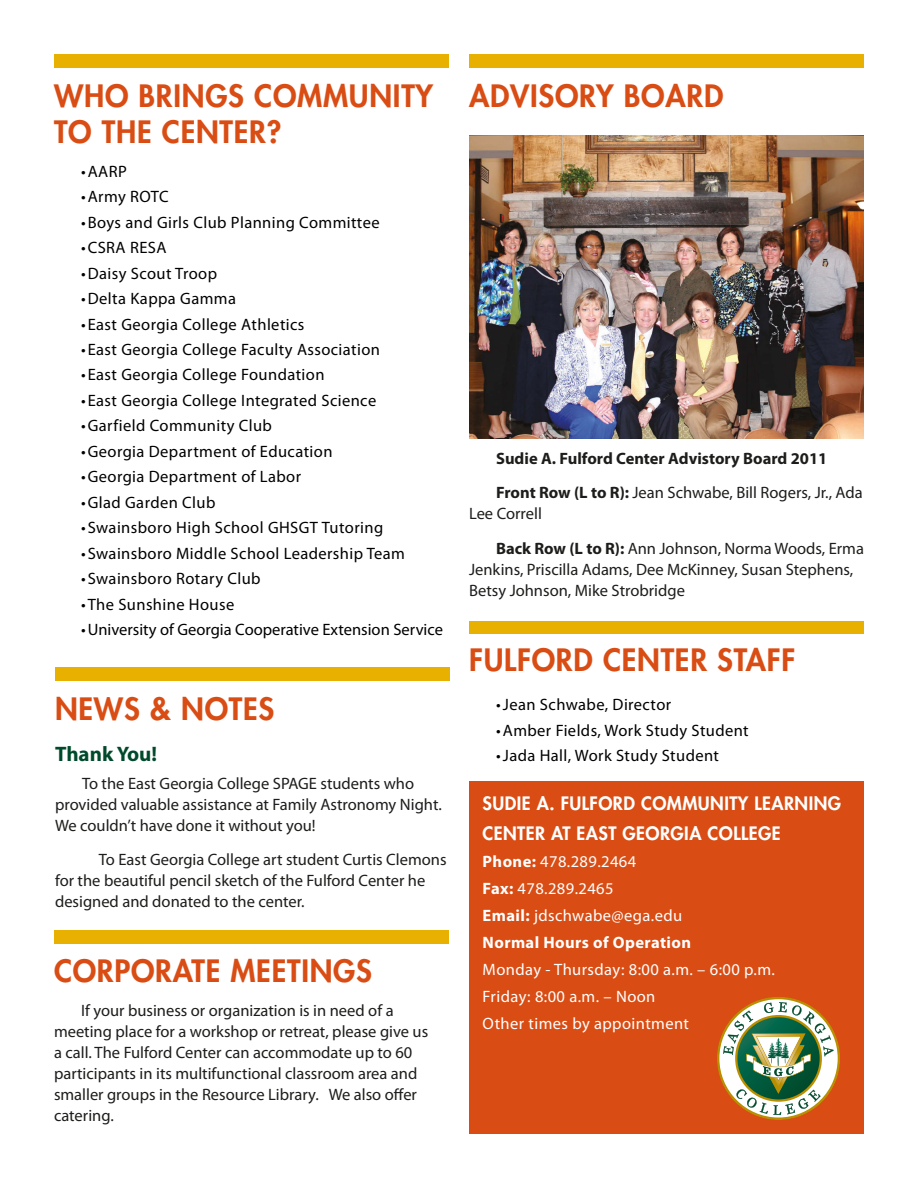
<style>
.page{position:relative;width:918px;height:1188px;background:#fff}
.page>*{position:absolute;margin:0;border:0;box-sizing:border-box;transform-origin:0 0}
.t1{font:800 30px "Futura Std";letter-spacing:.025em;color:#d94d14}
.t2{font:700 21px "Myriad Pro";color:#004a2c}
.t3{font:800 18px "Futura Std";letter-spacing:.025em;color:#fff}
.t4{font:16.5px/21px "Myriad Pro";color:#1d1d1b}
.t5{font:16.5px "Myriad Pro";letter-spacing:.025em;color:#000}
.t6{font:16.5px/27px "Myriad Pro";letter-spacing:.025em;color:#fff}
.t7{font:700 16.5px/34.5px "Myriad Pro";color:#1d1d1b}
.t8{font:16.5px "Myriad Pro";color:#000}
.s1{font-weight:400}
.s2{font-weight:700}
</style>
<div class="page">
<div style="left:469px;top:782px;width:395px;height:352px;background:#d94d14"></div>
<div style="left:54px;top:930px;width:395px;height:14px;background:#e8b000"></div>
<svg style="left:717px;top:997px;width:123px;height:123px"></svg>
<div style="left:469px;top:54px;width:395px;height:14px;background:#e8b000"></div>
<div style="left:55px;top:667px;width:395px;height:14px;background:#e8b000"></div>
<div style="left:54px;top:54px;width:395px;height:14px;background:#e8b000"></div>
<div style="left:469px;top:621px;width:395px;height:12px;background:#e8b000"></div>
<img style="left:469px;top:135px;width:395px;height:303px">
<h1 class="t1" style="left:54px;top:77px;width:268px">WHO BRINGS COMMU</h1>
<h1 class="t1" style="left:369px;top:77px;width:65px">NITY</h1>
<h1 class="t1" style="left:54px;top:113px;width:229px">TO THE CENTER?</h1>
<p class="t5" style="left:81px;top:161px;width:47px">• AARP</p>
<p class="t5" style="left:81px;top:186px;width:89px">• Army ROTC</p>
<p class="t5" style="left:81px;top:212px;width:300px">• Boys and Girls Club Planning Committee</p>
<p class="t5" style="left:81px;top:237px;width:87px">• CSRA RESA</p>
<p class="t5" style="left:81px;top:263px;width:138px">• Daisy Scout Troop</p>
<p class="t5" style="left:81px;top:288px;width:157px">• Delta Kappa Gamma</p>
<p class="t5" style="left:81px;top:314px;width:225px">• East Georgia College Athletics</p>
<p class="t5" style="left:81px;top:339px;width:300px">• East Georgia College Faculty Association</p>
<p class="t5" style="left:81px;top:365px;width:245px">• East Georgia College Foundation</p>
<p class="t5" style="left:81px;top:390px;width:297px">• East Georgia College Integrated Science</p>
<p class="t5" style="left:81px;top:416px;width:193px">• Garfield Community Club</p>
<p class="t5" style="left:81px;top:441px;width:253px">• Georgia Department of Education</p>
<p class="t5" style="left:81px;top:467px;width:222px">• Georgia Department of Labor</p>
<p class="t5" style="left:81px;top:492px;width:136px">• Glad Garden Club</p>
<p class="t5" style="left:81px;top:518px;width:304px">• Swainsboro High School GHSGT Tutoring</p>
<p class="t5" style="left:81px;top:543px;width:326px">• Swainsboro Middle School Leadership Team</p>
<p class="t5" style="left:81px;top:569px;width:181px">• Swainsboro Rotary Club</p>
<p class="t5" style="left:81px;top:594px;width:155px">• The Sunshine House</p>
<p class="t8" style="left:81px;top:620px;width:364px">• University of Georgia Cooperative Extension Service</p>
<h1 class="t1" style="left:55px;top:690px;width:146px">NEWS &amp; NOTES</h1>
<p class="t2" style="left:55px;top:742px;width:104px">Thank You!</p>
<p class="t4" style="left:55px;top:772px;width:388px;text-indent:27px">To the East Georgia College SPAGE students who provided valuable assistance at Family Astronomy Night.<br>We couldn’t have done it without you!</p>
<p class="t4" style="left:55px;top:849px;width:393px;text-indent:44px">To East Georgia College art student Curtis Clemons for the beautiful pencil sketch of the Fulford Center he designed and donated to the center.</p>
<h1 class="t1" style="left:54px;top:952px;width:319px">CORPORATE MEETINGS</h1>
<p class="t4" style="left:54px;top:1000px;width:376px;text-indent:27px">If your business or organization is in need of a meeting place for a workshop or retreat, please give us a call. The Fulford Center can accommodate up to 60 participants in its multifunctional classroom area and smaller groups in the Resource Library. We also offer catering.</p>
<h1 class="t1" style="left:469px;top:77px;width:40px">ADVISOR</h1>
<h1 class="t1" style="left:596px;top:77px;width:67px">Y BOARD</h1>
<p class="t7" style="left:496px;top:441px;width:368px">Sudie A. Fulford Center Advistory Board 2011<br>Front Row (L to R): <span class="s1">Jean Schwabe, Bill Rogers, Jr., Ada</span></p>
<p class="t4" style="left:496px;top:496px;width:369px;line-height:34.5px;text-indent:-27px">Lee Correll<br><span class="s2">Back Row (L to R):</span> Ann Johnson, Norma Woods, Erma</p>
<p class="t4" style="left:469px;top:559px;width:386px">Jenkins, Priscilla Adams, Dee McKinney, Susan Stephens,<br>Betsy Johnson, Mike Strobridge</p>
<h1 class="t1" style="left:469px;top:641px;width:54px">FULFORD</h1>
<h1 class="t1" style="left:603px;top:641px;width:37px">CENTER</h1>
<h1 class="t1" style="left:717px;top:641px;width:33px">STAFF</h1>
<p class="t5" style="left:496px;top:695px;width:177px">• Jean Schwabe, Director</p>
<p class="t5" style="left:496px;top:720px;width:254px">• Amber Fields, Work Study Student</p>
<p class="t5" style="left:496px;top:746px;width:224px">• Jada Hall, Work Study Student</p>
<p class="t3" style="left:483px;top:792px;width:32px">SUDIE</p>
<p class="t3" style="left:537px;top:792px;width:57px">A. FULFORD</p>
<p class="t3" style="left:641px;top:792px;width:134px">COMMUNITY LEARNING</p>
<p class="t3" style="left:483px;top:822px;width:23px">CENTER</p>
<p class="t3" style="left:551px;top:822px;width:46px">AT EAST</p>
<p class="t3" style="left:623px;top:822px;width:26px">GEORGIA</p>
<p class="t3" style="left:708px;top:822px;width:23px">COLLEGE</p>
<p class="t6" style="left:483px;top:848px;width:210px"><span class="s2">Phone:</span> 478.289.2464<br><span class="s2">Fax:</span> 478.289.2465<br><span class="s2">Email:</span> jdschwabe@ega.edu<br><span class="s2">Normal Hours of Operation</span></p>
<p class="t6" style="left:483px;top:956px;width:294px">Monday - Thursday: 8:00 a.m. – 6:00 p.m.<br>Friday: 8:00 a.m. – Noon<br>Other times by appointment</p>
</div>
